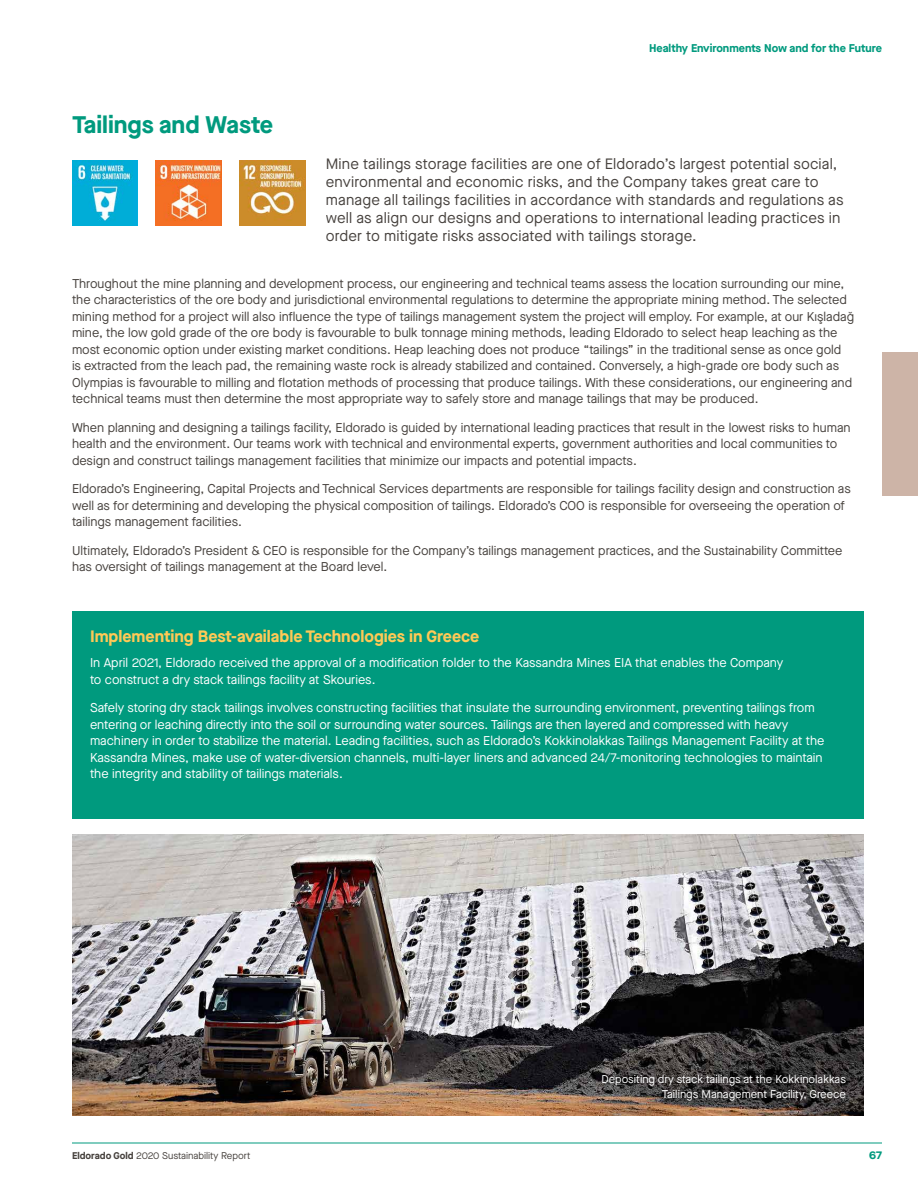
<style>
.page{position:relative;width:918px;height:1188px;background:#fff}
.page>*{position:absolute;margin:0;border:0;box-sizing:border-box;transform-origin:0 0}
.t1{font:700 24px "Maison Neue";color:#009a7e}
.t2{font:700 16.5px "Maison Neue";color:#ffc956}
.t3{font:15px/18px "Maison Neue";letter-spacing:.01em;color:#47423e}
.t4{font:12.75px/16.5px "Maison Neue";color:#47423e}
.t5{font:12.75px/16.5px "Maison Neue";color:#fff}
.t6{font:11.25px/14.7px "Maison Neue";color:#fff;text-align:right}
.t7{font:700 11.25px "Maison Neue";color:#009a7e}
.t8{font:9.75px "Maison Neue";color:#47423e}
.s1{font-weight:700}
</style>
<div class="page">
<hr style="left:72px;top:1143px;width:810px;height:1px;background:#009a7e">
<div style="left:882px;top:352px;width:36px;height:144px;background:#cdb4a7"></div>
<img style="left:72px;top:835px;width:792px;height:281px">
<div style="left:72px;top:611px;width:792px;height:207px;background:#009a7e"></div>
<img style="left:156px;top:160px;width:65px;height:66px">
<img style="left:72px;top:160px;width:66px;height:66px">
<img style="left:240px;top:160px;width:65px;height:66px">
<div style="left:594px;top:1067px;width:259px;height:41px;background:#000;opacity:.5"></div>
<h1 class="t1" style="left:72px;top:108px;width:203px">Tailings and Waste</h1>
<p class="t7" style="left:649px;top:40px;width:234px">Healthy Environments Now and for the Future</p>
<p class="t3" style="left:326px;top:155px;width:519px">Mine tailings storage facilities are one of Eldorado’s largest potential social, environmental and economic risks, and the Company takes great care to manage all tailings facilities in accordance with standards and regulations as well as align our designs and operations to international leading practices in order to mitigate risks associated with tailings storage.</p>
<p class="t4" style="left:72px;top:275px;width:784px">Throughout the mine planning and development process, our engineering and technical teams assess the location surrounding our mine, the characteristics of the ore body and jurisdictional environmental regulations to determine the appropriate mining method. The selected mining method for a project will also influence the type of tailings management system the project will employ. For example, at our Kışladağ mine, the low gold grade of the ore body is favourable to bulk tonnage mining methods, leading Eldorado to select heap leaching as the most economic option under existing market conditions. Heap leaching does not produce “tailings” in the traditional sense as once gold<br>is extracted from the leach pad, the remaining waste rock is already stabilized and contained. Conversely, a high-grade ore body such as Olympias is favourable to milling and flotation methods of processing that produce tailings. With these considerations, our engineering and technical teams must then determine the most appropriate way to safely store and manage tailings that may be produced.</p>
<p class="t4" style="left:72px;top:419px;width:780px">When planning and designing a tailings facility, Eldorado is guided by international leading practices that result in the lowest risks to human health and the environment. Our teams work with technical and environmental experts, government authorities and local communities to design and construct tailings management facilities that minimize our impacts and potential impacts.</p>
<p class="t4" style="left:72px;top:480px;width:780px">Eldorado’s Engineering, Capital Projects and Technical Services departments are responsible for tailings facility design and construction as well as for determining and developing the physical composition of tailings. Eldorado’s COO is responsible for overseeing the operation of tailings management facilities.</p>
<p class="t4" style="left:72px;top:542px;width:772px">Ultimately, Eldorado’s President &amp; CEO is responsible for the Company’s tailings management practices, and the Sustainability Committee has oversight of tailings management at the Board level.</p>
<p class="t2" style="left:90px;top:624px;width:391px">Implementing Best-available Technologies in Greece</p>
<p class="t5" style="left:90px;top:654px;width:695px">In April 2021, Eldorado received the approval of a modification folder to the Kassandra Mines EIA that enables the Company to construct a dry stack tailings facility at Skouries.</p>
<p class="t5" style="left:90px;top:699px;width:736px">Safely storing dry stack tailings involves constructing facilities that insulate the surrounding environment, preventing tailings from entering or leaching directly into the soil or surrounding water sources. Tailings are then layered and compressed with heavy machinery in order to stabilize the material. Leading facilities, such as Eldorado’s Kokkinolakkas Tailings Management Facility at the Kassandra Mines, make use of water-diversion channels, multi-layer liners and advanced 24/7-monitoring technologies to maintain the integrity and stability of tailings materials.</p>
<p class="t6" style="left:601px;top:1072px;width:246px">Depositing dry stack tailings at the Kokkinolakkas<br>Tailings Management Facility, Greece</p>
<p class="t8" style="left:72px;top:1149px;width:180px"><span class="s1">Eldorado Gold</span> 2020 Sustainability Report</p>
<p class="t7" style="left:869px;top:1147px;width:14px">67</p>
</div>
